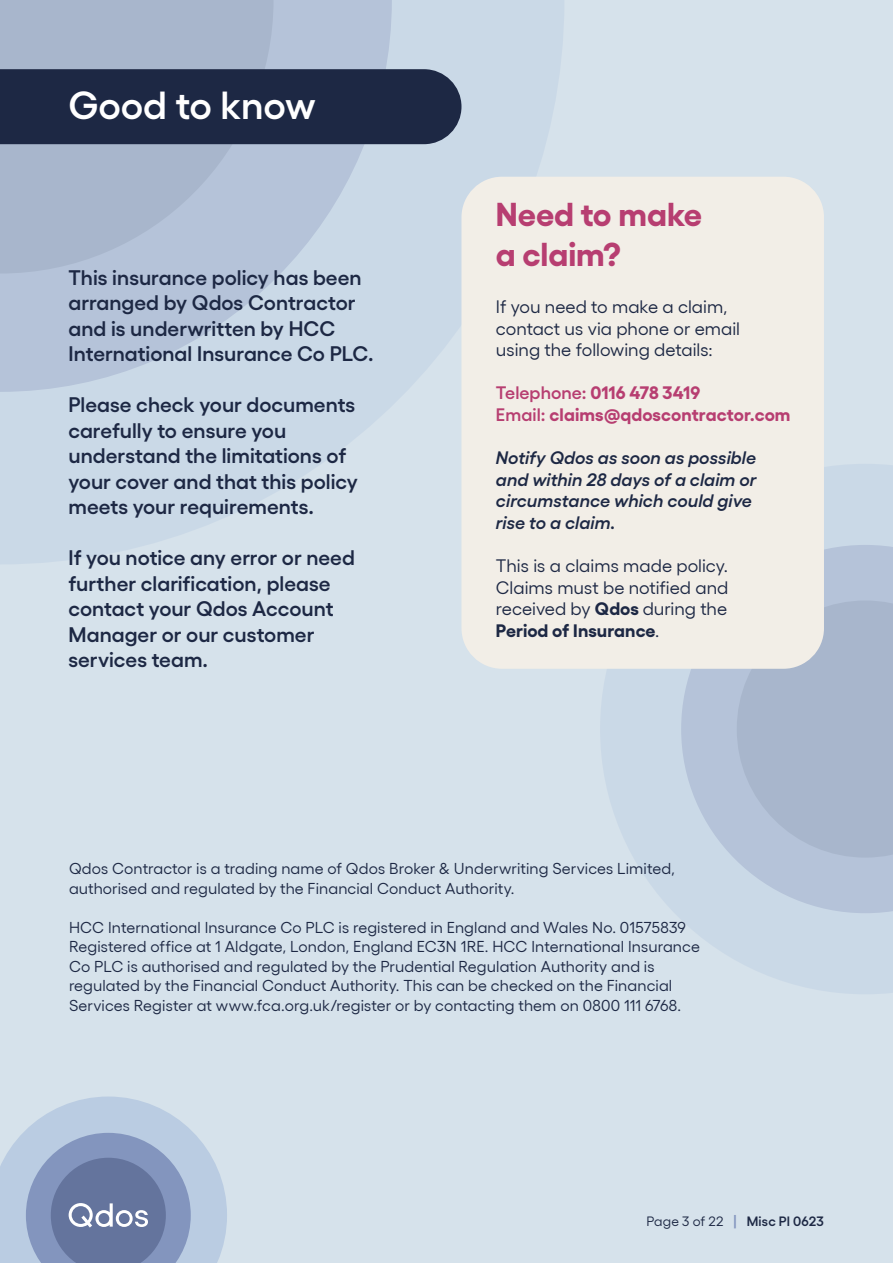
<style>
.page{position:relative;width:893px;height:1263px;background:#d6e2eb}
.page>*{position:absolute;margin:0;border:0;box-sizing:border-box;transform-origin:0 0}
.t1{font:600 39px "Gellix";letter-spacing:-.005em;color:#fff}
.t2{font:700 33px/39.6px "Gellix";letter-spacing:-.005em;color:#b73e71}
.t3{font:600 21px/25.5px "Gellix";color:#1d2844}
.t4{font:18px/21.6px "Gellix";color:#1d2844}
.t5{font:italic 600 18px/21.6px "Gellix";letter-spacing:.005em;color:#1d2844}
.t6{font:700 18px/21.6px "Gellix";letter-spacing:.005em;color:#b73e71}
.t7{font:15.75px/19.5px "Gellix";letter-spacing:.005em;color:#1d2844}
.t8{font:600 13.5px "Gellix";letter-spacing:.015em;color:#1d2844}
.s1{font-weight:600}
.s2{font-weight:700}
.s3{font-weight:400}
.s4{font-size:13.8px;color:#8395be}
</style>
<div class="page">
<svg style="left:0;top:1096px;width:227px;height:167px;background:#9eaecb"></svg>
<svg style="left:0;top:0;width:564px;height:564px;fill:#cad9e7"></svg>
<svg style="left:0;top:0;width:392px;height:392px;fill:#b5c3d9"></svg>
<svg style="left:0;top:0;width:274px;height:274px;background:#abb9cf"></svg>
<svg style="left:600px;top:464px;width:293px;height:530px;fill:#cad9e7"></svg>
<svg style="left:681px;top:545px;width:212px;height:368px;fill:#b5c3d9"></svg>
<svg style="left:737px;top:600px;width:156px;height:258px;background:#a9b7cd"></svg>
<div style="left:461px;top:177px;width:363px;height:492px;background:#f2eee7;border-radius:40px"></div>
<div style="left:0;top:69px;width:461px;height:75px;background:#1d2844"></div>
<h1 class="t1" style="left:68px;top:75px;width:249px">Good to know</h1>
<h3 class="t3" style="left:68px;top:262px;width:307px">This insurance policy has been arranged by Qdos Contractor and is underwritten by HCC<br>International Insurance Co PLC.</h3>
<h3 class="t3" style="left:68px;top:390px;width:291px">Please check your documents carefully to ensure you understand the limitations of your cover and that this policy meets your requirements.</h3>
<h3 class="t3" style="left:68px;top:543px;width:288px">If you notice any error or need further clarification, please contact your Qdos Account<br>Manager or our customer services team.</h3>
<h2 class="t2" style="left:496px;top:191px;width:208px">Need to make a claim?</h2>
<p class="t4" style="left:496px;top:294px;width:246px">If you need to make a claim, contact us via phone or email using the following details:</p>
<p class="t6" style="left:496px;top:380px;width:296px"><span class="s1">Telephone:</span> 0116 478 3419<br><span class="s1">Email:</span> claims@qdoscontractor.com</p>
<p class="t5" style="left:496px;top:445px;width:262px">Notify Qdos as soon as possible and within 28 days of a claim or circumstance which could give rise to a claim.</p>
<p class="t4" style="left:496px;top:553px;width:234px;text-align:justify">This is a claims made policy.<br>Claims must be notified and received by <span class="s2">Qdos</span> during the <span class="s2">Period of Insurance</span>.</p>
<p class="t7" style="left:69px;top:858px;width:607px">Qdos Contractor is a trading name of Qdos Broker &amp; Underwriting Services Limited, authorised and regulated by the Financial Conduct Authority.</p>
<p class="t7" style="left:69px;top:916px;width:632px">HCC International Insurance Co PLC is registered in England and Wales No. 01575839<br>Registered office at 1 Aldgate, London, England EC3N 1RE. HCC International Insurance Co PLC is authorised and regulated by the Prudential Regulation Authority and is regulated by the Financial Conduct Authority. This can be checked on the Financial Services Register at www.fca.org.uk/register or by contacting them on 0800 111 6768.</p>
<p class="t8" style="left:646px;top:1211px;width:179px"><span class="s3">Page 3 of 22</span> <span class="s4">|</span> Misc PI 0623</p>
</div>
